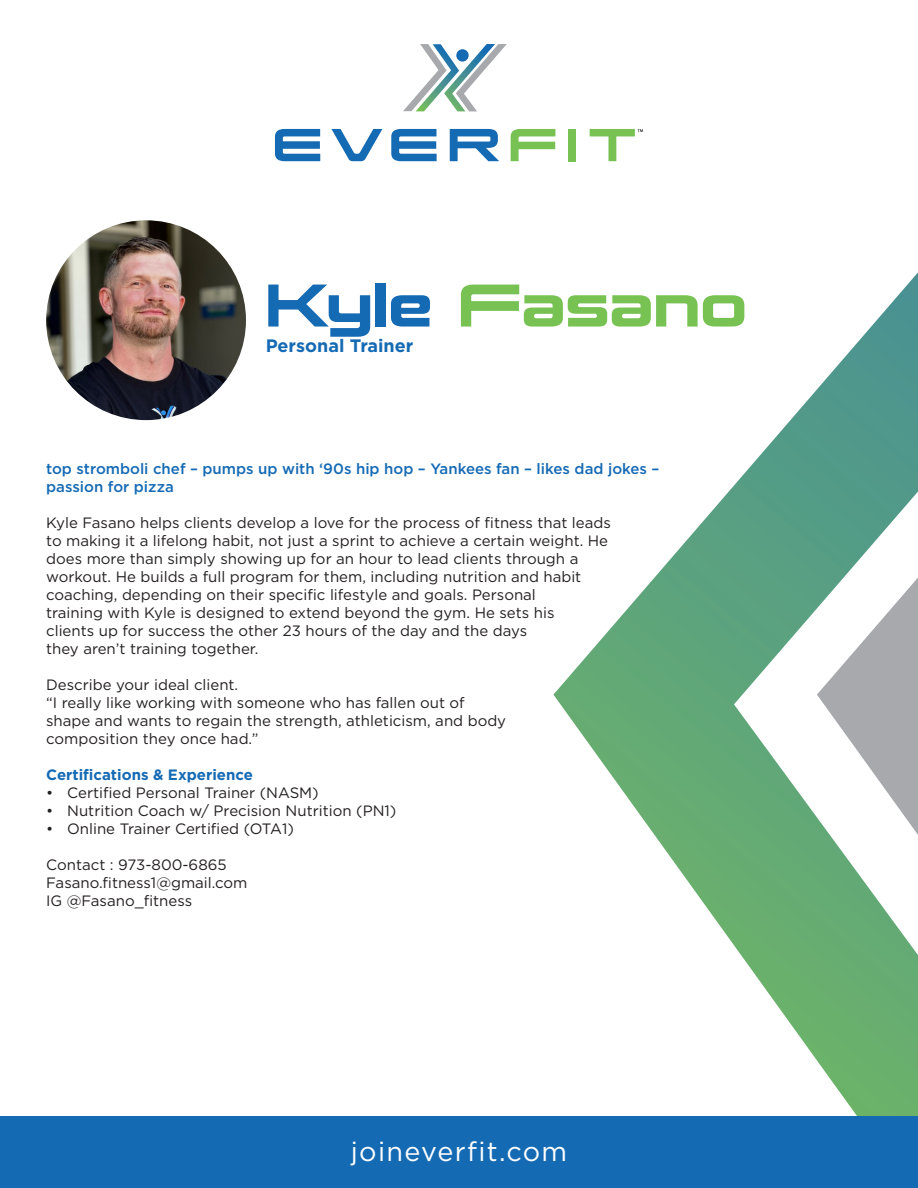
<style>
.page{position:relative;width:918px;height:1188px;background:#fff}
.page>*{position:absolute;margin:0;border:0;box-sizing:border-box;transform-origin:0 0}
.t1{font:52.5px "Korataki Rg";color:#77c253}
.t2{font:27px "Gotham";letter-spacing:.05em;color:#fff}
.t3{font:700 18px "Gotham";color:#156ab4}
.t4{font:15px/18px "Gotham";color:#231f20}
.t5{font:500 15px/18px "Gotham";color:#156ab4}
.t6{font:700 15px "Gotham";color:#156ab4}
.s1{color:#156ab4}
</style>
<div class="page">
<svg style="left:553px;top:272px;width:365px;height:845px"></svg>
<svg style="left:817px;top:578px;width:101px;height:257px"></svg>
<div style="left:0;top:1117px;width:918px;height:71px;background:#156ab4"></div>
<img style="left:46px;top:220px;width:200px;height:200px;border-radius:100px">
<svg style="left:275px;top:129px;width:45px;height:32px"></svg>
<svg style="left:331px;top:129px;width:51px;height:32px"></svg>
<svg style="left:391px;top:129px;width:46px;height:32px"></svg>
<svg style="left:450px;top:129px;width:49px;height:32px"></svg>
<svg style="left:511px;top:129px;width:44px;height:32px"></svg>
<div style="left:568px;top:129px;width:8px;height:32px;background:#77c253"></div>
<svg style="left:403px;top:44px;width:104px;height:67px"></svg>
<svg style="left:456px;top:49px;width:13px;height:13px"></svg>
<svg style="left:590px;top:129px;width:53px;height:32px"></svg>
<p class="t1" style="left:266px;top:274px;width:483px"><span class="s1">Kyle</span> Fasano</p>
<p class="t3" style="left:266px;top:334px;width:149px">Personal Trainer</p>
<p class="t5" style="left:46px;top:460px;width:615px">top stromboli chef – pumps up with ‘90s hip hop – Yankees fan – likes dad jokes – passion for pizza</p>
<p class="t4" style="left:46px;top:514px;width:566px">Kyle Fasano helps clients develop a love for the process of fitness that leads to making it a lifelong habit, not just a sprint to achieve a certain weight. He does more than simply showing up for an hour to lead clients through a workout. He builds a full program for them, including nutrition and habit coaching, depending on their specific lifestyle and goals. Personal<br>training with Kyle is designed to extend beyond the gym. He sets his<br>clients up for success the other 23 hours of the day and the days<br>they aren’t training together.</p>
<p class="t4" style="left:46px;top:676px;width:194px">Describe your ideal client.</p>
<p class="t4" style="left:46px;top:694px;width:462px">“I really like working with someone who has fallen out of shape and wants to regain the strength, athleticism, and body composition they once had.”</p>
<p class="t6" style="left:46px;top:765px;width:208px">Certifications &amp; Experience</p>
<p class="t4" style="left:46px;top:784px;width:274px">• Certified Personal Trainer (NASM)</p>
<p class="t4" style="left:46px;top:802px;width:352px">• Nutrition Coach w/ Precision Nutrition (PN1)</p>
<p class="t4" style="left:46px;top:820px;width:249px">• Online Trainer Certified (OTA1)</p>
<p class="t4" style="left:46px;top:856px;width:182px">Contact : 973-800-6865</p>
<p class="t4" style="left:46px;top:874px;width:203px">Fasano.fitness1@gmail.com</p>
<p class="t4" style="left:46px;top:892px;width:147px">IG @Fasano_fitness</p>
<p class="t2" style="left:351px;top:1134px;width:218px">joineverfit.com</p>
</div>
